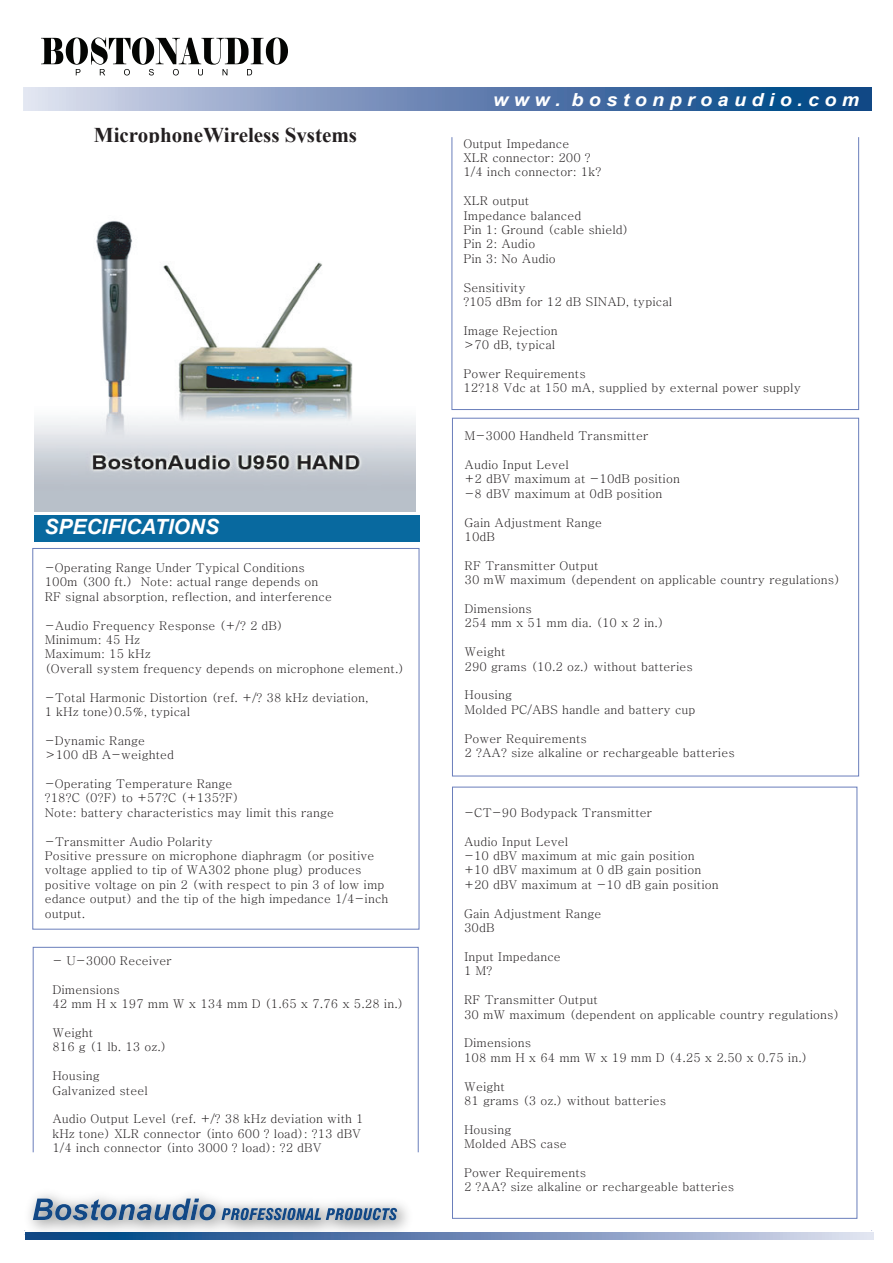
<style>
.page{position:relative;width:893px;height:1263px;background:#fff}
.page>*{position:absolute;margin:0;border:0;box-sizing:border-box;transform-origin:0 0}
.t1{font:700 21px "Times New Roman";color:#231f20}
.t2{font:italic 700 21px "Arial";color:#fff}
.t3{font:italic 700 18px "Arial";color:#fff;scale:1.09 1}
.t4{font:500 12px/14.4px "Adobe Myungjo Std";color:#231f20}
</style>
<div class="page">
<svg style="left:41px;top:38px;width:247px;height:37px"></svg>
<div style="left:34px;top:515px;width:385px;height:27px;background:#08699f"></div>
<svg style="left:418px;top:1232px;width:455px;height:7px;background:#9caccd"></svg>
<img style="left:24px;top:1194px;width:394px;height:46px">
<svg style="left:33px;top:1198px;width:364px;height:22px"></svg>
<svg style="left:24px;top:88px;width:848px;height:23px;background:#6988b5"></svg>
<div style="left:32px;top:548px;width:387px;height:381px;border:1px solid #6a7ebb"></div>
<div style="left:452px;top:418px;width:407px;height:358px;border:1px solid #6a7ebb"></div>
<div style="left:33px;top:947px;width:386px;height:206px;border:1px solid #6a7ebb"></div>
<div style="left:452px;top:137px;width:407px;height:273px;border:1px solid #6a7ebb"></div>
<img style="left:34px;top:221px;width:381px;height:291px">
<h1 class="t1" style="left:94px;top:121px;width:265px">MicrophoneWireless Systems</h1>
<h1 class="t2" style="left:44px;top:513px;width:176px">SPECIFICATIONS</h1>
<p class="t4" style="left:45px;top:560px;width:289px">-Operating Range Under Typical Conditions<br>100m (300 ft.) Note: actual range depends on<br>RF signal absorption, reflection, and interference</p>
<p class="t4" style="left:45px;top:618px;width:361px">-Audio Frequency Response (+/? 2 dB)<br>Minimum: 45 Hz<br>Maximum: 15 kHz<br>(Overall system frequency depends on microphone element.)</p>
<p class="t4" style="left:45px;top:690px;width:325px">-Total Harmonic Distortion (ref. +/? 38 kHz deviation,<br>1 kHz tone)0.5%, typical</p>
<p class="t4" style="left:45px;top:733px;width:131px">-Dynamic Range &gt;100 dB A-weighted</p>
<p class="t4" style="left:45px;top:776px;width:291px">-Operating Temperature Range<br>?18?C (0?F) to +57?C (+135?F)<br>Note: battery characteristics may limit this range</p>
<p class="t4" style="left:45px;top:834px;width:345px">-Transmitter Audio Polarity<br>Positive pressure on microphone diaphragm (or positive voltage applied to tip of WA302 phone plug) produces positive voltage on pin 2 (with respect to pin 3 of low imp edance output) and the tip of the high impedance 1/4-inch output.</p>
<p class="t4" style="left:52px;top:953px;width:121px">- U-3000 Receiver</p>
<p class="t4" style="left:52px;top:982px;width:353px">Dimensions<br>42 mm H x 197 mm W x 134 mm D (1.65 x 7.76 x 5.28 in.)</p>
<p class="t4" style="left:52px;top:1025px;width:116px">Weight<br>816 g (1 lb. 13 oz.)</p>
<p class="t4" style="left:52px;top:1069px;width:97px">Housing<br>Galvanized steel</p>
<p class="t4" style="left:52px;top:1112px;width:313px">Audio Output Level (ref. +/? 38 kHz deviation with 1 kHz tone) XLR connector (into 600 ? load): ?13 dBV<br>1/4 inch connector (into 3000 ? load): ?2 dBV</p>
<h2 class="t3" style="left:493px;top:88px;width:338px">w w w . b o s t o n p r o a u d i o . c o m</h2>
<p class="t4" style="left:463px;top:136px;width:139px">Output Impedance<br>XLR connector: 200 ?<br>1/4 inch connector: 1k?</p>
<p class="t4" style="left:463px;top:193px;width:167px">XLR output<br>Impedance balanced<br>Pin 1: Ground (cable shield)<br>Pin 2: Audio<br>Pin 3: No Audio</p>
<p class="t4" style="left:463px;top:280px;width:210px">Sensitivity<br>?105 dBm for 12 dB SINAD, typical</p>
<p class="t4" style="left:463px;top:323px;width:96px">Image Rejection &gt;70 dB, typical</p>
<p class="t4" style="left:463px;top:366px;width:339px">Power Requirements<br>12?18 Vdc at 150 mA, supplied by external power supply</p>
<p class="t4" style="left:465px;top:429px;width:185px">M-3000 Handheld Transmitter</p>
<p class="t4" style="left:465px;top:457px;width:217px">Audio Input Level<br>+2 dBV maximum at -10dB position -8 dBV maximum at 0dB position</p>
<p class="t4" style="left:465px;top:515px;width:139px">Gain Adjustment Range<br>10dB</p>
<p class="t4" style="left:465px;top:558px;width:377px">RF Transmitter Output<br>30 mW maximum (dependent on applicable country regulations)</p>
<p class="t4" style="left:465px;top:601px;width:201px">Dimensions<br>254 mm x 51 mm dia. (10 x 2 in.)</p>
<p class="t4" style="left:465px;top:645px;width:230px">Weight<br>290 grams (10.2 oz.) without batteries</p>
<p class="t4" style="left:465px;top:688px;width:232px">Housing<br>Molded PC/ABS handle and battery cup</p>
<p class="t4" style="left:465px;top:731px;width:272px">Power Requirements<br>2 ?AA? size alkaline or rechargeable batteries</p>
<p class="t4" style="left:464px;top:805px;width:190px">-CT-90 Bodypack Transmitter</p>
<p class="t4" style="left:464px;top:834px;width:256px">Audio Input Level<br>-10 dBV maximum at mic gain position +10 dBV maximum at 0 dB gain position +20 dBV maximum at -10 dB gain position</p>
<p class="t4" style="left:464px;top:906px;width:139px">Gain Adjustment Range<br>30dB</p>
<p class="t4" style="left:464px;top:949px;width:98px">Input Impedance<br>1 M?</p>
<p class="t4" style="left:464px;top:992px;width:377px">RF Transmitter Output<br>30 mW maximum (dependent on applicable country regulations)</p>
<p class="t4" style="left:464px;top:1036px;width:345px">Dimensions<br>108 mm H x 64 mm W x 19 mm D (4.25 x 2.50 x 0.75 in.)</p>
<p class="t4" style="left:464px;top:1079px;width:204px">Weight<br>81 grams (3 oz.) without batteries</p>
<p class="t4" style="left:464px;top:1122px;width:104px">Housing<br>Molded ABS case</p>
<p class="t4" style="left:464px;top:1165px;width:272px">Power Requirements<br>2 ?AA? size alkaline or rechargeable batteries</p>
</div>
